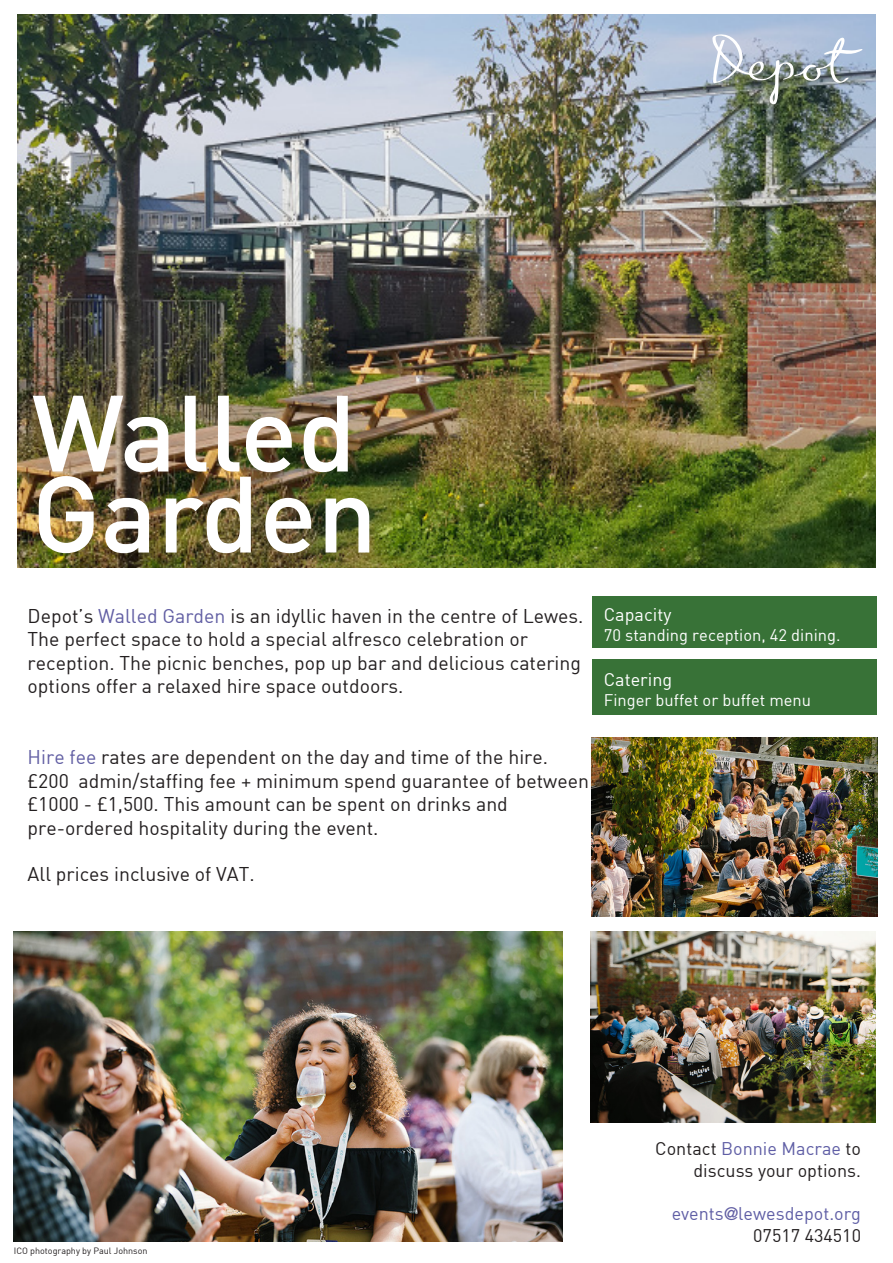
<style>
.page{position:relative;width:893px;height:1263px;background:#fff}
.page>*{position:absolute;margin:0;border:0;box-sizing:border-box;transform-origin:0 0}
.t1{font:500 106.5px "DIN";color:#fff}
.t2{font:19.5px/23.4px "DIN";color:#231f20}
.t3{font:18px "DIN";color:#5f5ea5}
.t4{font:18px "DIN";color:#231f20}
.t5{font:18px "DIN";color:#fff}
.t6{font:16.5px "DIN";color:#fff}
.t7{font:9px "DIN";color:#231f20}
.s1{color:#615ea3}
.s2{color:#231f20}
.s3{font-family:"DIN Engschrift Std";color:#615ea3}
</style>
<div class="page">
<div style="left:593px;top:596px;width:284px;height:52px;background:#387237"></div>
<div style="left:593px;top:659px;width:284px;height:56px;background:#387237"></div>
<img style="left:17px;top:15px;width:859px;height:553px">
<img style="left:712px;top:34px;width:150px;height:70px">
<img style="left:14px;top:932px;width:548px;height:310px">
<img style="left:590px;top:932px;width:286px;height:191px">
<img style="left:591px;top:738px;width:286px;height:179px">
<p class="t1" style="left:32px;top:365px;width:326px">Walled</p>
<p class="t1" style="left:32px;top:446px;width:347px">Garden</p>
<p class="t2" style="left:28px;top:604px;width:557px">Depot’s <span class="s1">Walled Garden</span> is an idyllic haven in the centre of Lewes.<br>The perfect space to hold a special alfresco celebration or</p>
<p class="t2" style="left:28px;top:650px;width:555px">reception. The picnic benches, pop up bar and delicious catering options offer a relaxed hire space outdoors.</p>
<p class="t2" style="left:28px;top:745px;width:522px"><span class="s1">Hire fee</span> rates are dependent on the day and time of the hire.</p>
<p class="t2" style="left:28px;top:769px;width:563px">£200 admin/staffing fee + minimum spend guarantee of between £1000 - £1,500. This amount can be spent on drinks and</p>
<p class="t2" style="left:28px;top:815px;width:352px">pre-ordered hospitality during the event.</p>
<p class="t2" style="left:28px;top:862px;width:229px">All prices inclusive of VAT.</p>
<p class="t5" style="left:604px;top:603px;width:69px">Capacity</p>
<p class="t6" style="left:604px;top:624px;width:238px">70 standing reception, 42 dining.</p>
<p class="t5" style="left:604px;top:668px;width:70px">Catering</p>
<p class="t6" style="left:604px;top:689px;width:209px">Finger buffet or buffet menu</p>
<p class="t7" style="left:14px;top:1245px;width:135px">ICO photography by Paul Johnson</p>
<p class="t3" style="left:655px;top:1138px;width:207px"><span class="s2">Contact</span> Bonnie Macrae <span class="s2">to</span></p>
<p class="t4" style="left:693px;top:1159px;width:169px">discuss your options.</p>
<p class="t3" style="left:672px;top:1202px;width:191px">events<span class="s3">@</span>lewesdepot.org</p>
<p class="t4" style="left:753px;top:1224px;width:109px">07517 434510</p>
</div>
